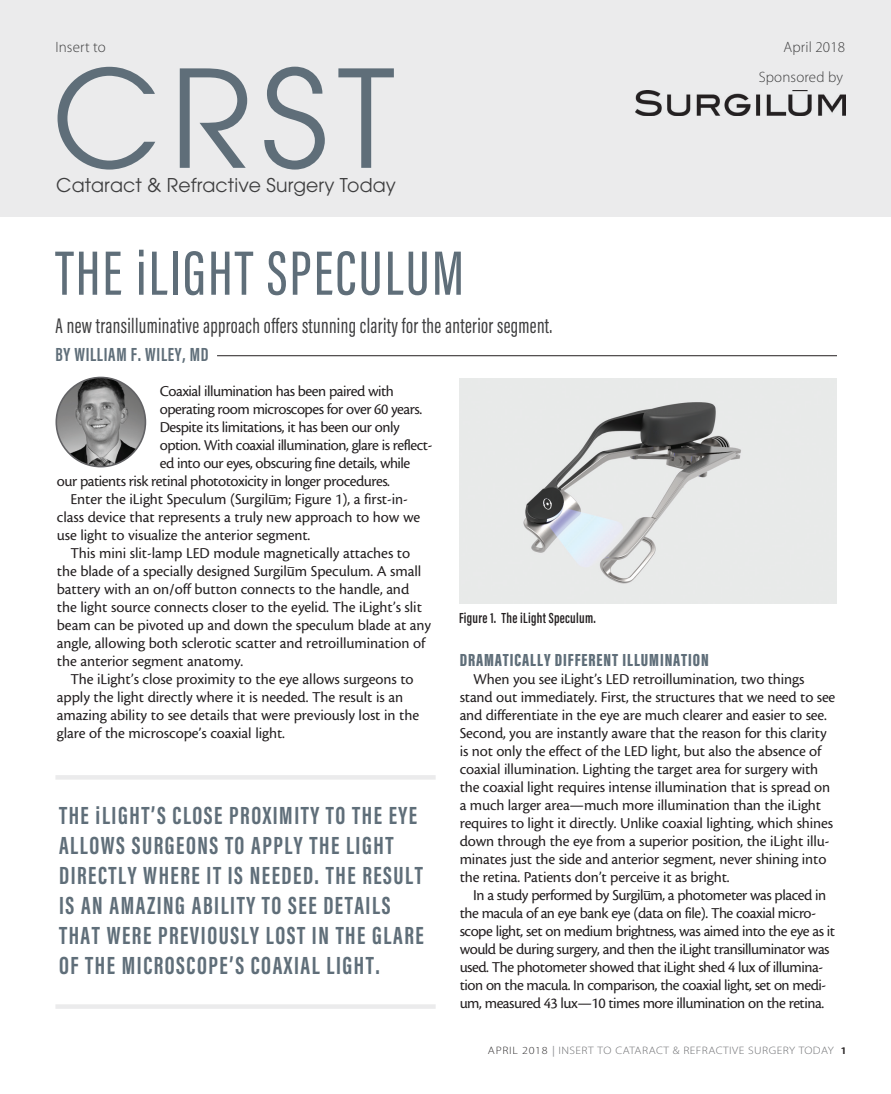
<style>
.page{position:relative;width:891px;height:1094px;background:#fff}
.page>*{position:absolute;margin:0;border:0;box-sizing:border-box;transform-origin:0 0}
.t1{font:134.4px "Avant Garde";color:#5f6e79}
.headline{font:500 64.5px "Acumin Pro Extra Cond";letter-spacing:.035em;color:#5f6e79}
.lead-in_highlighted{font:700 25.5px/30px "Acumin Pro Extra Cond";letter-spacing:.06em;color:#5f6e79}
.deck{font:21.75px "Acumin Pro Extra Cond";letter-spacing:.015em;color:#3e3e3f}
.author{font:700 19.5px "Acumin Pro Extra Cond";letter-spacing:.035em;color:#5f6e79}
.t2{font:18.9px "Avant Garde";letter-spacing:.005em;color:#3e3e3f}
.subhead{font:900 18px "Acumin Pro Extra Cond";letter-spacing:.05em;color:#5f6e79}
.body{font:15.75px/18px "Cronos MM 408 10";letter-spacing:-.01em;color:#231f20}
.body-2{font:15.75px/18px "Cronos MM 408 10";letter-spacing:-.03em;color:#231f20}
.body-3{font:15.75px/28.5px "Cronos MM 408 10";letter-spacing:-.01em;color:#231f20;scale:.82 1}
.body-4{font:15.75px/28.5px "Cronos MM 408 10";letter-spacing:-.03em;color:#231f20;scale:.82 1}
.t3{font:15px "Myriad MM 215 600";letter-spacing:.01em;color:#3e3e3f}
.t4{font:600 15px "Acumin Pro Extra Cond";letter-spacing:.02em;color:#231f20}
.t5{font:10.8px "Myriad MM 215 600";letter-spacing:.04em;color:#6c6d70;scale:1.11 1}
.s1{color:#312f30}
.s2{font-family:"Myriad MM 400 600";color:#939598}
.s3{font-family:"Myriad MM 565 600";font-size:10.2px;color:#231f20}
</style>
<div class="page">
<div style="left:0;top:0;width:891px;height:216px;background:#ebebec"></div>
<hr style="left:217px;top:355px;width:620px;height:1px;background:#231f20">
<img style="left:56px;top:377px;width:89px;height:89px;border-radius:45px">
<div style="left:55px;top:376px;width:91px;height:91px;border:2px solid #636366;border-radius:50%"></div>
<img style="left:635px;top:91px;width:210px;height:24px">
<img style="left:460px;top:378px;width:377px;height:225px">
<hr style="left:55px;top:775px;width:381px;height:4px;background:#ebebec">
<hr style="left:55px;top:1004px;width:381px;height:4px;background:#ebebec">
<p class="t3" style="left:55px;top:39px;width:52px">Insert to</p>
<p class="t3" style="left:784px;top:39px;width:63px">April 2018</p>
<p class="t1" style="left:52px;top:39px;width:345px">CRST</p>
<p class="t2" style="left:56px;top:174px;width:341px">Cataract &amp; Refractive Surgery Today</p>
<p class="t3" style="left:759px;top:70px;width:86px">Sponsored by</p>
<p class="headline" style="left:55px;top:234px;width:410px">THE iLIGHT SPECULUM</p>
<p class="deck" style="left:56px;top:313px;width:498px">A new transilluminative approach offers stunning clarity for the anterior segment.</p>
<p class="author" style="left:55px;top:342px;width:155px">BY WILLIAM F. WILEY, MD</p>
<p class="body-2" style="left:160px;top:382px;width:236px">Coaxial illumination has been paired with</p>
<p class="body-2" style="left:160px;top:400px;width:264px">operating room microscopes for over 60 years.</p>
<p class="body-2" style="left:160px;top:418px;width:241px">Despite its limitations, it has been our only</p>
<p class="body-2" style="left:160px;top:436px;width:274px">option. With coaxial illumination, glare is reflect-</p>
<p class="body-2" style="left:160px;top:454px;width:252px">ed into our eyes, obscuring fine details, while</p>
<p class="body-2" style="left:57px;top:472px;width:335px">our patients risk retinal phototoxicity in longer procedures.</p>
<p class="body" style="left:70px;top:490px;width:339px">Enter the iLight Speculum (Surgilum; Figure 1), a first-in-</p>
<p class="body-3" style="left:57px;top:475px;width:445px;text-indent:212px">_<br>class device that represents a truly new approach to how we</p>
<p class="body" style="left:57px;top:526px;width:255px">use light to visualize the anterior segment.</p>
<p class="body" style="left:57px;top:544px;width:366px;text-align:center">This mini slit-lamp LED module magnetically attaches to<br>the blade of a specially designed Surgilum Speculum. A small</p>
<p class="body-3" style="left:57px;top:547px;width:431px;text-indent:231px">_<br>battery with an on/off button connects to the handle, and</p>
<p class="body" style="left:57px;top:598px;width:376px">the light source connects closer to the eyelid. The iLight’s slit beam can be pivoted up and down the speculum blade at any angle, allowing both sclerotic scatter and retroillumination of the anterior segment anatomy.</p>
<p class="body" style="left:57px;top:670px;width:364px;text-indent:14px">The iLight’s close proximity to the eye allows surgeons to apply the light directly where it is needed. The result is an amazing ability to see details that were previously lost in the glare of the microscope’s coaxial light.</p>
<p class="lead-in_highlighted" style="left:59px;top:800px;width:366px">THE iLIGHT’S CLOSE PROXIMITY TO THE EYE ALLOWS SURGEONS TO APPLY THE LIGHT DIRECTLY WHERE IT IS NEEDED. THE RESULT IS AN AMAZING ABILITY TO SEE DETAILS THAT WERE PREVIOUSLY LOST IN THE GLARE OF THE MICROSCOPE’S COAXIAL LIGHT.</p>
<p class="t4" style="left:459px;top:609px;width:138px">Figure 1. The iLight Speculum.</p>
<p class="subhead" style="left:460px;top:649px;width:251px">DRAMATICALLY DIFFERENT ILLUMINATION</p>
<p class="body" style="left:460px;top:670px;width:377px;text-indent:14px">When you see iLight’s LED retroillumination, two things stand out immediately. First, the structures that we need to see and differentiate in the eye are much clearer and easier to see.<br>Second, you are instantly aware that the reason for this clarity is not only the effect of the LED light, but also the absence of coaxial illumination. Lighting the target area for surgery with the coaxial light requires intense illumination that is spread on a much larger area—much more illumination than the iLight requires to light it directly. Unlike coaxial lighting, which shines down through the eye from a superior position, the iLight illu&shy;minates just the side and anterior segment, never shining into the retina. Patients don’t perceive it as bright.</p>
<p class="body-2" style="left:473px;top:886px;width:354px">In a study performed by Surgilum, a photometer was placed in</p>
<p class="body-4" style="left:460px;top:871px;width:436px;text-indent:184px">_<br>the macula of an eye bank eye (data on file). The coaxial micro-</p>
<p class="body-2" style="left:460px;top:922px;width:377px">scope light, set on medium brightness, was aimed into the eye as it would be during surgery, and then the iLight transilluminator was used. The photometer showed that iLight shed 4 lux of illumina&shy;tion on the macula. In comparison, the coaxial light, set on medi&shy;um, measured 43 lux—10 times more illumination on the retina.</p>
<p class="t5" style="left:488px;top:1044px;width:325px"><span class="s1">APRIL 2018</span> <span class="s2">|</span> INSERT TO CATARACT &amp; REFRACTIVE SURGERY TODAY <span class="s3">1</span></p>
</div>
